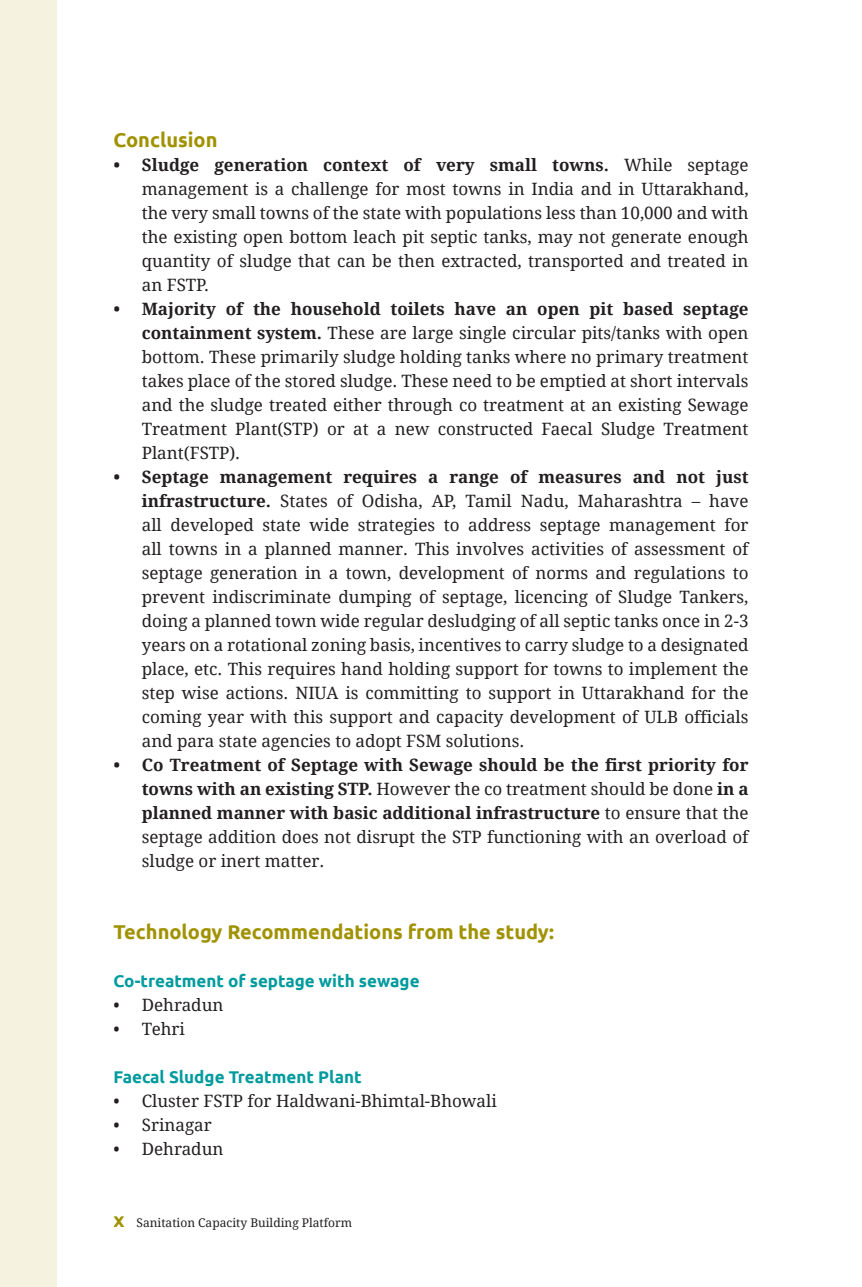
<style>
.page{position:relative;width:862px;height:1287px;background:#fff}
.page>*{position:absolute;margin:0;border:0;box-sizing:border-box;transform-origin:0 0}
.t1{font:700 20px "Ubuntu";color:#a09200}
.t2{font:17px/24px "Droid Serif";color:#231f20;text-align:justify}
.t3{font:700 17px/24px "Droid Serif";color:#231f20;text-align:justify}
.Sub_Head_3{font:700 17px "Ubuntu";color:#009b9e}
.t4{font:12px "Droid Serif";color:#231f20}
.s1{font-weight:700}
.s2{font-weight:400}
.s3{font-family:"Ubuntu";font-weight:700;font-size:20px;color:#a09200}
</style>
<div class="page">
<div style="left:0;top:0;width:57px;height:1287px;background:#f5f2e0"></div>
<p class="t1" style="left:113px;top:128px;width:106px">Conclusion</p>
<p class="t2" style="left:142px;top:154px;width:608px;text-indent:-28px"><span class="s1">• Sludge generation context of very small towns.</span> While septage management is a challenge for most towns in India and in Uttarakhand, the very small towns of the state with populations less than 10,000 and with the existing open bottom leach pit septic tanks, may not generate enough quantity of sludge that can be then extracted, transported and treated in an FSTP.</p>
<p class="t2" style="left:142px;top:298px;width:608px;text-indent:-28px"><span class="s1">• Majority of the household toilets have an open pit based septage containment system.</span> These are large single circular pits/tanks with open bottom. These primarily sludge holding tanks where no primary treatment takes place of the stored sludge. These need to be emptied at short intervals and the sludge treated either through co treatment at an existing Sewage Treatment Plant(STP) or at a new constructed Faecal Sludge Treatment Plant(FSTP).</p>
<p class="t2" style="left:142px;top:466px;width:608px;text-indent:-28px"><span class="s1">• Septage management requires a range of measures and not just infrastructure.</span> States of Odisha, AP, Tamil Nadu, Maharashtra – have all developed state wide strategies to address septage management for all towns in a planned manner. This involves activities of assessment of septage generation in a town, development of norms and regulations to prevent indiscriminate dumping of septage, licencing of Sludge Tankers, doing a planned town wide regular desludging of all septic tanks once in 2-3 years on a rotational zoning basis, incentives to carry sludge to a designated place, etc. This requires hand holding support for towns to implement the step wise actions. NIUA is committing to support in Uttarakhand for the coming year with this support and capacity development of ULB officials and para state agencies to adopt FSM solutions.</p>
<p class="t3" style="left:142px;top:754px;width:608px;text-indent:-28px">• Co Treatment of Septage with Sewage should be the first priority for towns with an existing STP. <span class="s2">However the co treatment should be done</span> in a planned manner with basic additional infrastructure <span class="s2">to ensure that the septage addition does not disrupt the STP functioning with an overload of sludge or inert matter.</span></p>
<p class="t1" style="left:113px;top:920px;width:442px">Technology Recommendations from the study:</p>
<p class="Sub_Head_3" style="left:113px;top:971px;width:308px">Co-treatment of septage with sewage</p>
<p class="t2" style="left:113px;top:994px;width:112px">• Dehradun</p>
<p class="t2" style="left:113px;top:1018px;width:73px">• Tehri</p>
<p class="Sub_Head_3" style="left:113px;top:1067px;width:250px">Faecal Sludge Treatment Plant</p>
<p class="t2" style="left:113px;top:1090px;width:385px">• Cluster FSTP for Haldwani-Bhimtal-Bhowali</p>
<p class="t2" style="left:113px;top:1114px;width:100px">• Srinagar</p>
<p class="t2" style="left:113px;top:1138px;width:112px">• Dehradun</p>
<p class="t4" style="left:113px;top:1216px;width:240px"><span class="s3">x</span> Sanitation Capacity Building Platform</p>
</div>
